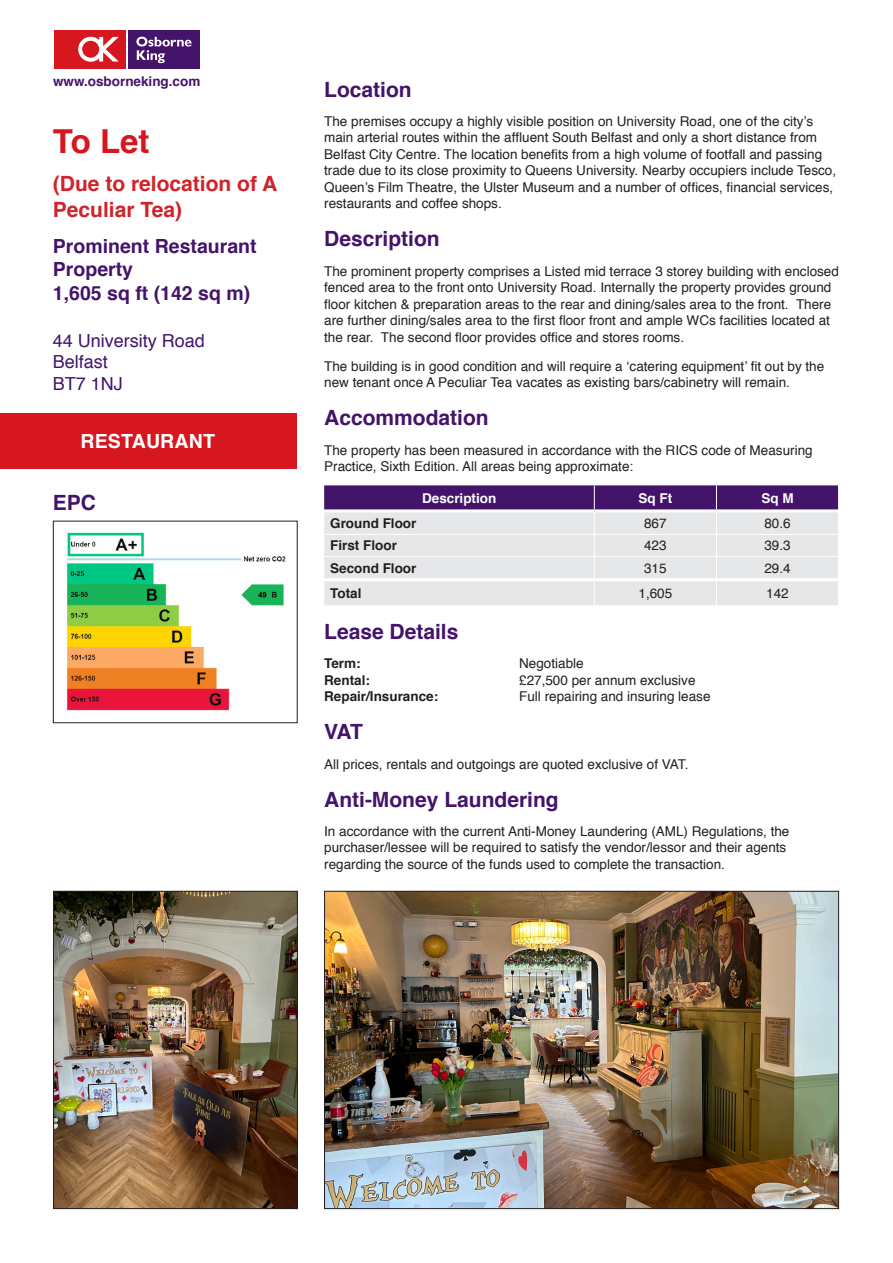
<style>
.page{position:relative;width:893px;height:1263px;background:#fff}
.page>*{position:absolute;margin:0;border:0;box-sizing:border-box;transform-origin:0 0}
.Inside_-_Sale_-_Let{font:700 33px "Helvetica";color:#d7171f}
.t1{font:700 21px "Helvetica";color:#44146b}
.H1smInside{font:700 21px/25.2px "Helvetica";color:#d1232a}
.Inside_Description{font:700 19.5px/23.4px "Helvetica";color:#44146b}
.Property_Type{font:700 19.5px "Helvetica";letter-spacing:.01em;color:#fff}
.Address_Inside{font:18px "Helvetica";color:#44146b}
.Body_Text{font:13.5px/16.5px "Helvetica";color:#231f20}
.Bold_to_Regular{font:13.5px "Helvetica";color:#231f20}
.tbl_-_first_column{font:700 13.5px "Helvetica";color:#231f20}
.tbl_-_detail_columns{font:13.5px "Helvetica";color:#231f20}
.Bold_to_Regular-2{font:700 13.5px "Helvetica";color:#231f20}
.t2{font:700 13.5px "Helvetica";color:#44146b}
.tbl_-_Header{font:700 13.5px "Helvetica";color:#fff}
</style>
<div class="page">
<div style="left:51px;top:27px;width:152px;height:44px;background:linear-gradient(to right,#fff,#fff)"></div>
<div style="left:128px;top:30px;width:72px;height:38px;background:#44146b"></div>
<svg style="left:136px;top:37px;width:55px;height:26px"></svg>
<div style="left:54px;top:30px;width:72px;height:38px;background:#d7171f"></div>
<svg style="left:78px;top:37px;width:41px;height:25px"></svg>
<img style="left:66px;top:532px;width:220px;height:179px">
<div style="left:53px;top:521px;width:245px;height:202px;border:1px solid #231f20"></div>
<img style="left:326px;top:893px;width:511px;height:314px">
<div style="left:324px;top:891px;width:515px;height:318px;border:1px solid #231f20"></div>
<img style="left:55px;top:893px;width:241px;height:314px">
<div style="left:53px;top:891px;width:245px;height:318px;border:1px solid #231f20"></div>
<svg style="left:324px;top:485px;width:515px;height:120px;background:#c4bbce"></svg>
<hr style="left:324px;top:534px;width:270px;height:1px;background:#fff">
<hr style="left:594px;top:534px;width:122px;height:1px;background:#fff">
<hr style="left:716px;top:534px;width:123px;height:1px;background:#fff">
<hr style="left:324px;top:509px;width:270px;height:3px;background:#fff">
<hr style="left:594px;top:509px;width:122px;height:3px;background:#fff">
<hr style="left:716px;top:509px;width:122px;height:3px;background:#fff">
<hr style="left:324px;top:556px;width:270px;height:1px;background:#fff">
<hr style="left:594px;top:556px;width:122px;height:1px;background:#fff">
<hr style="left:716px;top:556px;width:123px;height:1px;background:#fff">
<hr style="left:324px;top:578px;width:270px;height:3px;background:#fff">
<hr style="left:594px;top:578px;width:122px;height:3px;background:#fff">
<hr style="left:716px;top:578px;width:122px;height:3px;background:#fff">
<div style="left:0;top:413px;width:296px;height:55px;background:#d7171f"></div>
<p class="t2" style="left:53px;top:70px;width:149px">www.osborneking.com</p>
<p class="Inside_-_Sale_-_Let" style="left:53px;top:115px;width:98px">To Let</p>
<p class="H1smInside" style="left:53px;top:172px;width:226px">(Due to relocation of A<br>Peculiar Tea)</p>
<p class="Inside_Description" style="left:53px;top:234px;width:205px">Prominent Restaurant<br>Property</p>
<p class="Inside_Description" style="left:53px;top:281px;width:199px">1,605 sq ft (142 sq m)</p>
<p class="Address_Inside" style="left:53px;top:326px;width:154px">44 University Road</p>
<p class="Address_Inside" style="left:53px;top:348px;width:57px">Belfast</p>
<p class="Address_Inside" style="left:53px;top:370px;width:72px">BT7 1NJ</p>
<p class="Property_Type" style="left:80px;top:426px;width:136px">RESTAURANT</p>
<h3 class="t1" style="left:53px;top:486px;width:45px">EPC</h3>
<h3 class="t1" style="left:324px;top:72px;width:89px">Location</h3>
<p class="Body_Text" style="left:324px;top:113px;width:513px">The premises occupy a highly visible position on University Road, one of the city’s main arterial routes within the affluent South Belfast and only a short distance from Belfast City Centre. The location benefits from a high volume of footfall and passing trade due to its close proximity to Queens University. Nearby occupiers include Tesco, Queen’s Film Theatre, the Ulster Museum and a number of offices, financial services, restaurants and coffee shops.</p>
<h3 class="t1" style="left:324px;top:222px;width:117px">Description</h3>
<p class="Body_Text" style="left:324px;top:263px;width:516px">The prominent property comprises a Listed mid terrace 3 storey building with enclosed fenced area to the front onto University Road. Internally the property provides ground floor kitchen &amp; preparation areas to the rear and dining/sales area to the front. There are further dining/sales area to the first floor front and ample WCs facilities located at the rear. The second floor provides office and stores rooms.</p>
<p class="Body_Text" style="left:324px;top:358px;width:502px">The building is in good condition and will require a ‘catering equipment’ fit out by the new tenant once A Peculiar Tea vacates as existing bars/cabinetry will remain.</p>
<h3 class="t1" style="left:324px;top:401px;width:166px">Accommodation</h3>
<p class="Body_Text" style="left:324px;top:442px;width:490px">The property has been measured in accordance with the RICS code of Measuring<br>Practice, Sixth Edition. All areas being approximate:</p>
<p class="tbl_-_Header" style="left:422px;top:487px;width:76px">Description</p>
<p class="tbl_-_Header" style="left:638px;top:487px;width:35px">Sq Ft</p>
<p class="tbl_-_Header" style="left:761px;top:487px;width:34px">Sq M</p>
<p class="tbl_-_first_column" style="left:330px;top:513px;width:88px">Ground Floor</p>
<p class="tbl_-_detail_columns" style="left:644px;top:513px;width:24px">867</p>
<p class="tbl_-_detail_columns" style="left:764px;top:513px;width:28px">80.6</p>
<p class="tbl_-_first_column" style="left:330px;top:535px;width:68px">First Floor</p>
<p class="tbl_-_detail_columns" style="left:644px;top:535px;width:24px">423</p>
<p class="tbl_-_detail_columns" style="left:764px;top:535px;width:28px">39.3</p>
<p class="tbl_-_first_column" style="left:330px;top:557px;width:88px">Second Floor</p>
<p class="tbl_-_detail_columns" style="left:644px;top:557px;width:24px">315</p>
<p class="tbl_-_detail_columns" style="left:764px;top:557px;width:28px">29.4</p>
<p class="tbl_-_first_column" style="left:330px;top:582px;width:33px">Total</p>
<p class="tbl_-_detail_columns" style="left:638px;top:582px;width:35px">1,605</p>
<p class="tbl_-_detail_columns" style="left:766px;top:582px;width:24px">142</p>
<h3 class="t1" style="left:324px;top:615px;width:136px">Lease Details</h3>
<p class="Bold_to_Regular-2" style="left:324px;top:653px;width:38px">Term:</p>
<p class="Bold_to_Regular" style="left:519px;top:653px;width:66px">Negotiable</p>
<p class="Bold_to_Regular-2" style="left:324px;top:669px;width:47px">Rental:</p>
<p class="Bold_to_Regular" style="left:519px;top:670px;width:178px">£27,500 per annum exclusive</p>
<p class="Bold_to_Regular-2" style="left:324px;top:686px;width:116px">Repair/Insurance:</p>
<p class="Bold_to_Regular" style="left:519px;top:686px;width:193px">Full repairing and insuring lease</p>
<h3 class="t1" style="left:324px;top:715px;width:40px">VAT</h3>
<p class="Body_Text" style="left:324px;top:756px;width:366px">All prices, rentals and outgoings are quoted exclusive of VAT.</p>
<h3 class="t1" style="left:324px;top:782px;width:236px">Anti-Money Laundering</h3>
<p class="Body_Text" style="left:324px;top:823px;width:467px">In accordance with the current Anti-Money Laundering (AML) Regulations, the purchaser/lessee will be required to satisfy the vendor/lessor and their agents regarding the source of the funds used to complete the transaction.</p>
</div>
